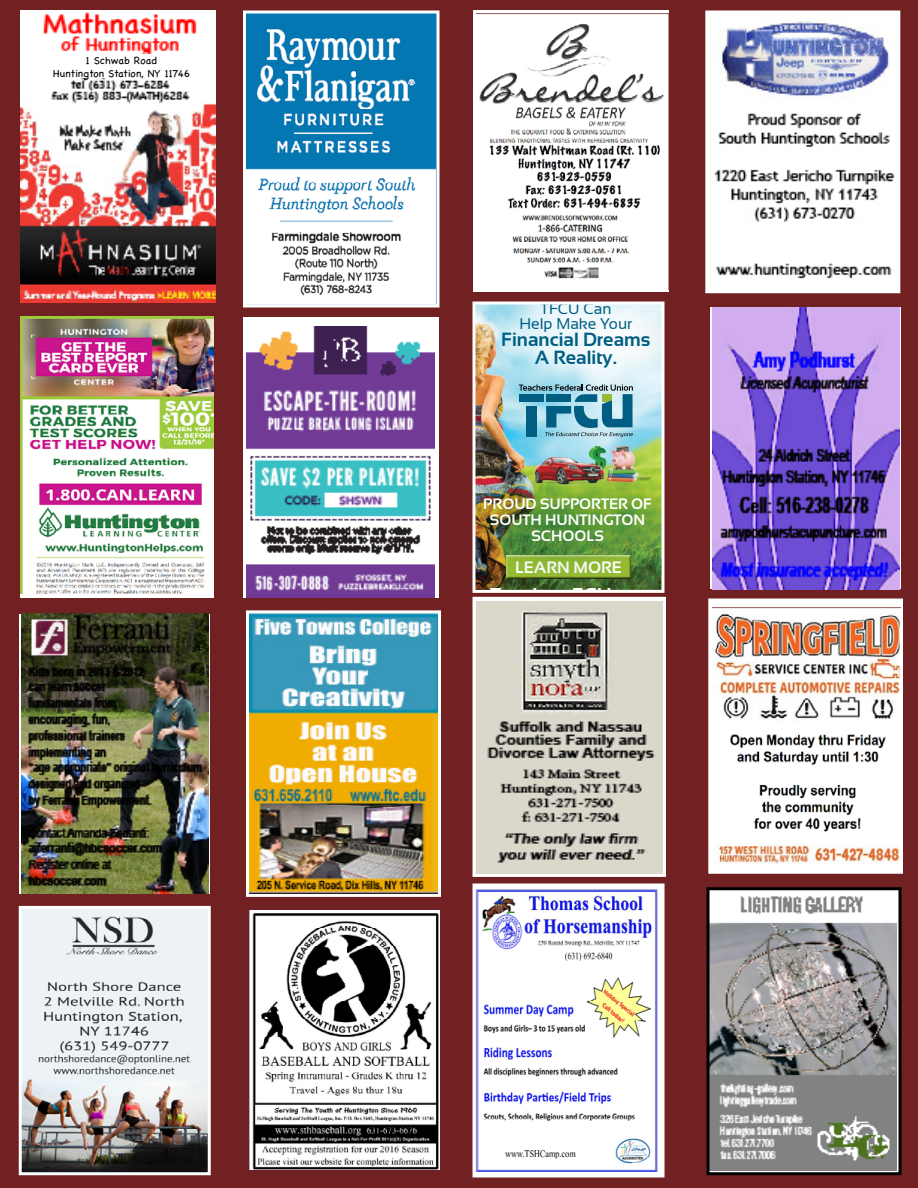
<style>
.page{position:relative;width:918px;height:1188px;background:#712121}
.page>*{position:absolute;margin:0;border:0;box-sizing:border-box;transform-origin:0 0}
.t1{font:700 19.05px/17.9px "Sansation";color:#005e82;text-align:center}
.t2{font:700 16.5px "Sansation";color:#fff}
.t3{font:15.45px/14.2px "Sansation";color:#005e82;text-align:center}
.t4{font:700 15.15px/16.2px "Sansation";color:#fff;text-align:center}
.t5{font:10.5px/12.6px "Chalkboard";color:#000;text-align:center}
</style>
<div class="page">
<img style="left:20px;top:317px;width:194px;height:277px">
<div style="left:708px;top:598px;width:195px;height:276px;background:#fff;border:3px solid #fff"></div>
<img style="left:713px;top:608px;width:187px;height:259px">
<img style="left:712px;top:308px;width:188px;height:281px">
<img style="left:709px;top:15px;width:187px;height:274px">
<div style="left:705px;top:10px;width:195px;height:283px;border:3px solid #fff"></div>
<div style="left:474px;top:10px;width:195px;height:282px;background:#fff"></div>
<img style="left:477px;top:13px;width:191px;height:266px">
<img style="left:250px;top:614px;width:187px;height:279px">
<div style="left:246px;top:610px;width:195px;height:287px;border:3px solid #fff"></div>
<img style="left:249px;top:910px;width:191px;height:260px">
<img style="left:477px;top:888px;width:184px;height:286px">
<div style="left:473px;top:884px;width:192px;height:294px;border:3px solid #fff"></div>
<img style="left:477px;top:601px;width:185px;height:272px">
<div style="left:473px;top:597px;width:193px;height:280px;border:3px solid #fff"></div>
<img style="left:23px;top:910px;width:184px;height:261px">
<div style="left:19px;top:906px;width:192px;height:269px;border:3px solid #fff"></div>
<svg style="left:19px;top:614px;width:191px;height:280px"></svg>
<img style="left:21px;top:614px;width:187px;height:280px">
<img style="left:20px;top:10px;width:195px;height:293px">
<div style="left:44px;top:54px;width:155px;height:24px;background:#fff"></div>
<img style="left:710px;top:892px;width:187px;height:279px">
<div style="left:706px;top:887px;width:196px;height:288px;border:3px solid #000"></div>
<img style="left:247px;top:14px;width:189px;height:290px">
<div style="left:243px;top:10px;width:197px;height:298px;border:3px solid #fff"></div>
<div style="left:243px;top:317px;width:195px;height:281px;background:#fff"></div>
<img style="left:247px;top:326px;width:187px;height:272px">
<img style="left:476px;top:306px;width:184px;height:283px">
<img style="left:532px;top:421px;width:128px;height:36px">
<div style="left:477px;top:303px;width:186px;height:90px;background:#fff;opacity:.75"></div>
<svg style="left:519px;top:385px;width:114px;height:52px;background:#67a3b7"></svg>
<div style="left:482px;top:580px;width:172px;height:11px;background:#96bc33;opacity:.75"></div>
<div style="left:474px;top:457px;width:189px;height:125px;background:#00612c;opacity:.5"></div>
<div style="left:472px;top:302px;width:192px;height:291px;border:3px solid #fff"></div>
<p class="t5" style="left:53px;top:54px;width:138px">1 Schwab Road<br>Huntington Station, NY 11746</p>
<p class="t3" style="left:519px;top:302px;width:114px">TFCU Can<br>Help Make Your</p>
<p class="t1" style="left:501px;top:331px;width:151px">Financial Dreams<br>A Reality.</p>
<p class="t4" style="left:483px;top:495px;width:170px">PROUD SUPPORTER OF<br>SOUTH HUNTINGTON<br>SCHOOLS</p>
<p class="t2" style="left:515px;top:558px;width:108px">LEARN MORE</p>
</div>
